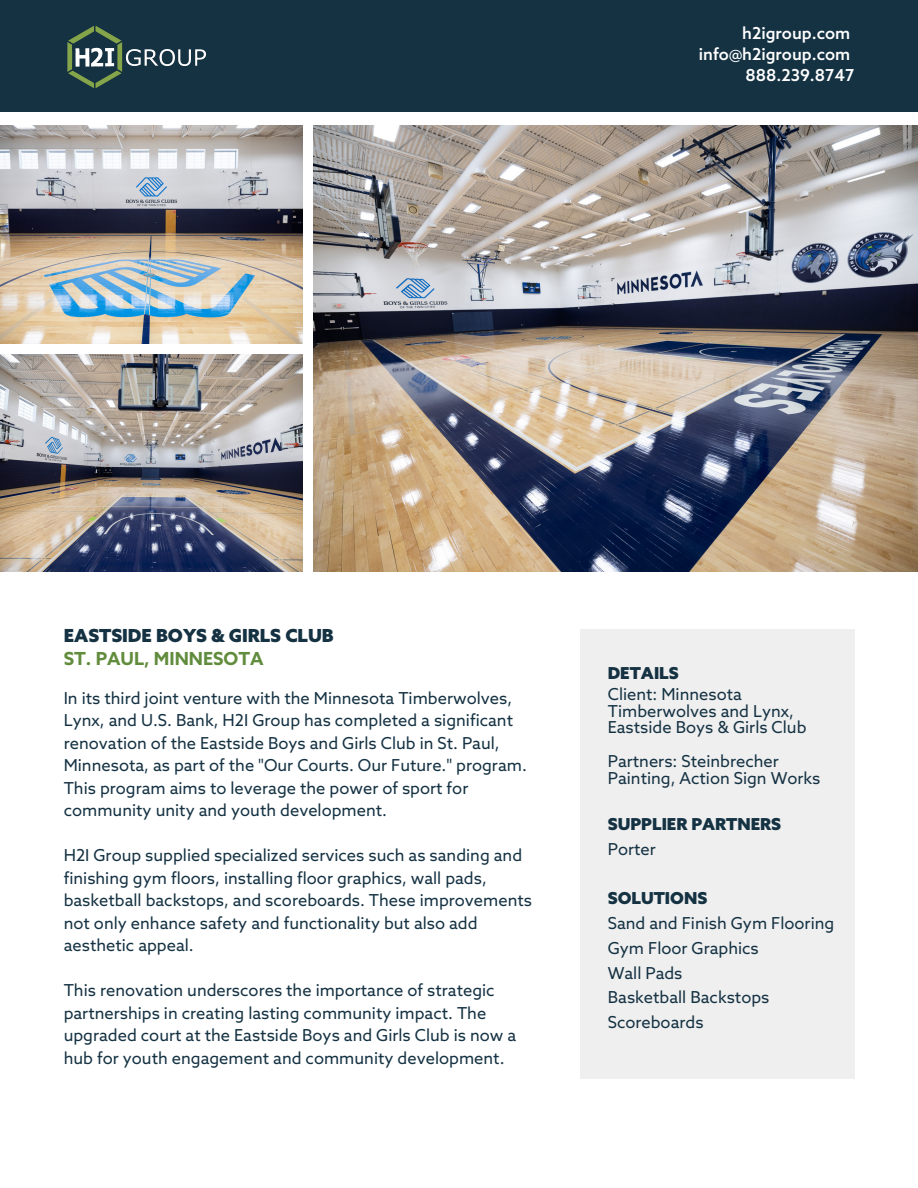
<style>
.page{position:relative;width:918px;height:1188px;background:#fff}
.page>*{position:absolute;margin:0;border:0;box-sizing:border-box;transform-origin:0 0}
.t1{font:900 18px "Azo Sans";color:#153243}
.t2{font:700 18px "Azo Sans";color:#628c3d}
.t3{font:16.5px/22.5px "Azo Sans";color:#153243}
.t4{font:500 16.5px "Azo Sans";color:#fff}
.t5{font:900 16.5px "Azo Sans";color:#153243}
</style>
<div class="page">
<img style="left:0;top:354px;width:303px;height:217px">
<img style="left:0;top:126px;width:303px;height:217px">
<img style="left:314px;top:126px;width:604px;height:445px">
<div style="left:0;top:0;width:918px;height:112px;background:#153243"></div>
<div style="left:580px;top:629px;width:274px;height:449px;background:#efefef"></div>
<img style="left:67px;top:25px;width:139px;height:63px">
<p class="t4" style="left:742px;top:24px;width:110px">h2igroup.com</p>
<p class="t4" style="left:699px;top:46px;width:153px">info@h2igroup.com</p>
<p class="t4" style="left:746px;top:67px;width:110px">888.239.8747</p>
<p class="t1" style="left:64px;top:627px;width:271px">EASTSIDE BOYS &amp; GIRLS CLUB</p>
<p class="t2" style="left:64px;top:649px;width:201px">ST. PAUL, MINNESOTA</p>
<p class="t3" style="left:64px;top:688px;width:465px">In its third joint venture with the Minnesota Timberwolves, Lynx, and U.S. Bank, H2I Group has completed a significant renovation of the Eastside Boys and Girls Club in St. Paul, Minnesota, as part of the "Our Courts. Our Future." program.<br>This program aims to leverage the power of sport for community unity and youth development.</p>
<p class="t3" style="left:64px;top:845px;width:470px">H2I Group supplied specialized services such as sanding and finishing gym floors, installing floor graphics, wall pads, basketball backstops, and scoreboards. These improvements not only enhance safety and functionality but also add aesthetic appeal.</p>
<p class="t3" style="left:64px;top:980px;width:454px">This renovation underscores the importance of strategic partnerships in creating lasting community impact. The upgraded court at the Eastside Boys and Girls Club is now a hub for youth engagement and community development.</p>
<p class="t5" style="left:608px;top:665px;width:72px">DETAILS</p>
<p class="t3" style="left:608px;top:687px;width:188px;line-height:16.8px">Client: Minnesota<br>Timberwolves and Lynx,</p>
<p class="t3" style="left:608px;top:718px;width:200px">Eastside Boys &amp; Girls Club</p>
<p class="t3" style="left:608px;top:754px;width:214px;line-height:16.8px">Partners: Steinbrecher<br>Painting, Action Sign Works</p>
<p class="t5" style="left:608px;top:816px;width:175px">SUPPLIER PARTNERS</p>
<p class="t3" style="left:608px;top:839px;width:50px">Porter</p>
<p class="t5" style="left:608px;top:890px;width:101px">SOLUTIONS</p>
<p class="t3" style="left:608px;top:913px;width:228px">Sand and Finish Gym Flooring</p>
<p class="t3" style="left:608px;top:938px;width:153px">Gym Floor Graphics</p>
<p class="t3" style="left:608px;top:963px;width:76px">Wall Pads</p>
<p class="t3" style="left:608px;top:988px;width:163px">Basketball Backstops</p>
<p class="t3" style="left:608px;top:1012px;width:97px">Scoreboards</p>
</div>
